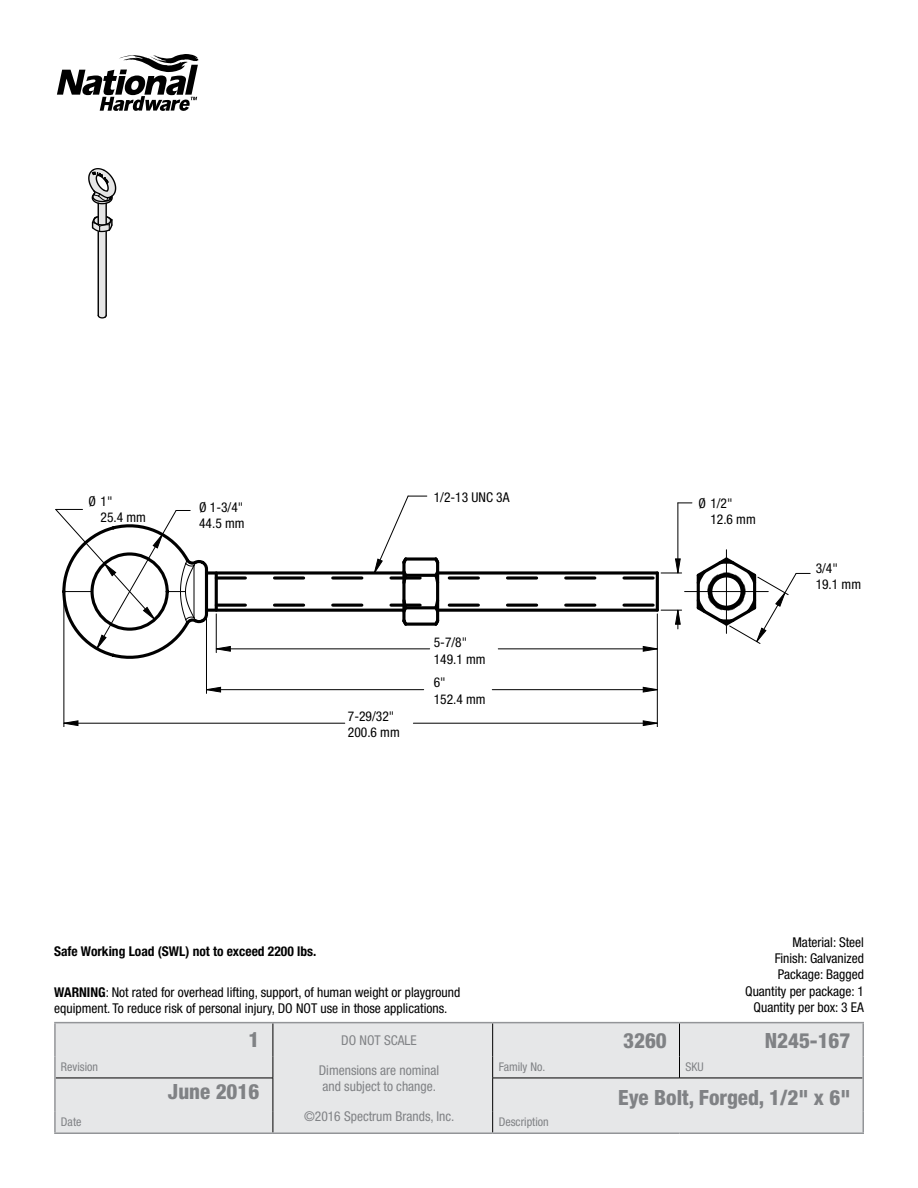
<style>
.page{position:relative;width:918px;height:1188px;background:#fff}
.page>*{position:absolute;margin:0;border:0;box-sizing:border-box;transform-origin:0 0}
.t1{font:800 condensed 21px "Helvetica Neue LT Std";color:#808285}
.t2{font:condensed 13.5px/16.2px "Helvetica Neue LT Std";color:#000}
.t3{font:condensed 13.5px/16.2px "Helvetica Neue LT Std";color:#808285}
.t4{font:700 condensed 13.5px "Helvetica Neue LT Std";color:#000}
.t5{font:condensed 12px "Helvetica Neue LT Std";color:#808285}
.s1{font-weight:700}
</style>
<div class="page">
<svg style="left:57px;top:54px;width:142px;height:57px"></svg>
<div style="left:56px;top:1023px;width:806px;height:109px;background:#e6e7e8"></div>
<hr style="left:273px;top:1023px;width:1px;height:33px;background:#000">
<hr style="left:492px;top:1023px;width:1px;height:33px;background:#000">
<hr style="left:679px;top:1023px;width:1px;height:33px;background:#000">
<svg style="left:273px;top:1056px;width:1px;height:22px"></svg>
<svg style="left:492px;top:1056px;width:1px;height:22px"></svg>
<svg style="left:679px;top:1056px;width:1px;height:22px"></svg>
<hr style="left:56px;top:1078px;width:217px;height:1px;background:#000">
<hr style="left:273px;top:1078px;width:1px;height:34px;background:#000">
<hr style="left:492px;top:1078px;width:188px;height:1px;background:#000">
<hr style="left:492px;top:1078px;width:1px;height:34px;background:#000">
<hr style="left:680px;top:1078px;width:183px;height:1px;background:#000">
<svg style="left:273px;top:1112px;width:1px;height:20px"></svg>
<svg style="left:492px;top:1112px;width:1px;height:20px"></svg>
<hr style="left:54px;top:1022px;width:219px;height:1px;background:#939598">
<hr style="left:54px;top:1023px;width:2px;height:33px;background:#939598">
<hr style="left:54px;top:1056px;width:2px;height:22px;background:#939598">
<hr style="left:273px;top:1022px;width:220px;height:1px;background:#939598">
<hr style="left:273px;top:1132px;width:220px;height:2px;background:#939598">
<hr style="left:493px;top:1022px;width:187px;height:1px;background:#939598">
<hr style="left:680px;top:1022px;width:184px;height:1px;background:#939598">
<hr style="left:862px;top:1023px;width:2px;height:33px;background:#939598">
<hr style="left:862px;top:1056px;width:2px;height:22px;background:#939598">
<hr style="left:54px;top:1078px;width:2px;height:34px;background:#939598">
<hr style="left:862px;top:1078px;width:2px;height:34px;background:#939598">
<hr style="left:54px;top:1112px;width:2px;height:20px;background:#939598">
<hr style="left:54px;top:1132px;width:219px;height:2px;background:#939598">
<hr style="left:862px;top:1112px;width:2px;height:20px;background:#939598">
<hr style="left:493px;top:1132px;width:187px;height:2px;background:#939598">
<hr style="left:680px;top:1132px;width:184px;height:2px;background:#939598">
<svg style="left:207px;top:687px;width:14px;height:5px"></svg>
<svg style="left:643px;top:687px;width:14px;height:5px"></svg>
<svg style="left:64px;top:721px;width:14px;height:5px"></svg>
<svg style="left:643px;top:721px;width:14px;height:5px"></svg>
<hr style="left:215px;top:573px;width:3px;height:37px;background:#000">
<hr style="left:206px;top:609px;width:198px;height:3px;background:#000">
<svg style="left:210px;top:571px;width:6px;height:4px"></svg>
<hr style="left:63px;top:595px;width:1px;height:132px;background:#000">
<hr style="left:206px;top:618px;width:1px;height:75px;background:#000">
<hr style="left:216px;top:614px;width:1px;height:39px;background:#000">
<hr style="left:413px;top:723px;width:244px;height:1px;background:#000">
<hr style="left:64px;top:723px;width:281px;height:1px;background:#000">
<hr style="left:492px;top:689px;width:165px;height:1px;background:#000">
<hr style="left:206px;top:689px;width:218px;height:1px;background:#000">
<svg style="left:55px;top:508px;width:155px;height:155px"></svg>
<hr style="left:657px;top:614px;width:1px;height:113px;background:#000">
<svg style="left:216px;top:495px;width:594px;height:156px"></svg>
<hr style="left:726px;top:592px;width:1px;height:41px;background:#000">
<hr style="left:726px;top:550px;width:1px;height:42px;background:#000">
<hr style="left:685px;top:591px;width:41px;height:1px;background:#000">
<hr style="left:726px;top:591px;width:42px;height:1px;background:#000">
<svg style="left:88px;top:168px;width:29px;height:151px"></svg>
<p class="t2" style="left:101px;top:493px;width:47px;text-indent:-12px">Ø 1"<br>25.4 mm</p>
<p class="t2" style="left:199px;top:499px;width:47px">Ø 1-3/4"<br>44.5 mm</p>
<p class="t2" style="left:434px;top:489px;width:77px">1/2-13 UNC 3A</p>
<p class="t2" style="left:348px;top:708px;width:53px">7-29/32"<br>200.6 mm</p>
<p class="t2" style="left:434px;top:634px;width:53px">5-7/8"<br>149.1 mm</p>
<p class="t2" style="left:434px;top:674px;width:53px">6"<br>152.4 mm</p>
<p class="t4" style="left:54px;top:943px;width:264px">Safe Working Load (SWL) not to exceed 2200 lbs.</p>
<p class="t2" style="left:54px;top:984px;width:408px"><span class="s1">WARNING</span>: Not rated for overhead lifting, support, of human weight or playground equipment. To reduce risk of personal injury, DO NOT use in those applications.</p>
<p class="t2" style="left:710px;top:495px;width:47px;text-indent:-12px">Ø 1/2"<br>12.6 mm</p>
<p class="t2" style="left:816px;top:560px;width:47px">3/4"<br>19.1 mm</p>
<p class="t2" style="left:745px;top:934px;width:120px;text-align:right">Material: Steel<br>Finish: Galvanized<br>Package: Bagged<br>Quantity per package: 1<br>Quantity per box: 3 EA</p>
<h1 class="t1" style="left:248px;top:1027px;width:12px">1</h1>
<p class="t3" style="left:341px;top:1032px;width:77px">DO NOT SCALE</p>
<p class="t3" style="left:319px;top:1062px;width:122px">Dimensions are nominal and subject to change.</p>
<p class="t3" style="left:304px;top:1108px;width:152px">©2016 Spectrum Brands, Inc.</p>
<h1 class="t1" style="left:623px;top:1028px;width:45px">3260</h1>
<h1 class="t1" style="left:765px;top:1028px;width:87px">N245-167</h1>
<p class="t5" style="left:61px;top:1060px;width:39px">Revision</p>
<p class="t5" style="left:499px;top:1060px;width:48px">Family No.</p>
<p class="t5" style="left:686px;top:1060px;width:20px">SKU</p>
<h1 class="t1" style="left:168px;top:1078px;width:93px">June 2016</h1>
<p class="t5" style="left:61px;top:1115px;width:22px">Date</p>
<p class="t5" style="left:499px;top:1115px;width:51px">Description</p>
<h1 class="t1" style="left:618px;top:1084px;width:234px">Eye Bolt, Forged, 1/2" x 6"</h1>
</div>
